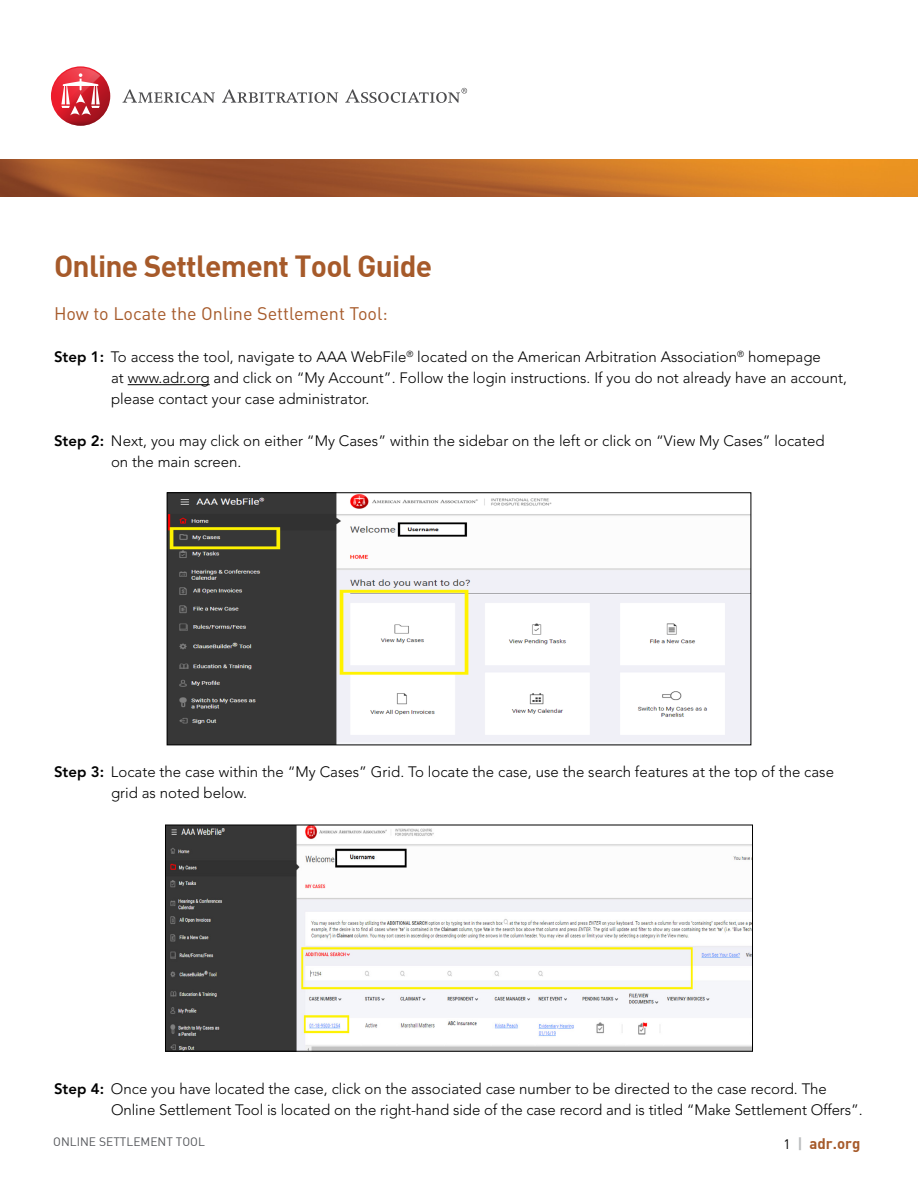
<style>
.page{position:relative;width:918px;height:1188px;background:#fff}
.page>*{position:absolute;margin:0;border:0;box-sizing:border-box;transform-origin:0 0}
.t1{font:30px "DIN Bold";letter-spacing:-.025em;color:#a65a2a}
.t2{font:18px "DIN";color:#a65a2a}
.t3{font:300 15px/21px "Avenir LT Std";color:#000}
.t4{font:15px "DIN Bold";color:#a65a2a}
.t5{font:12px "DIN";color:#54565a}
.s1{font-weight:800}
.s2{font-family:"DIN";font-size:13.5px;color:#000}
.s3{color:#bcbec0}
</style>
<div class="page">
<img style="left:0;top:160px;width:918px;height:36px">
<svg style="left:123px;top:88px;width:344px;height:15px"></svg>
<svg style="left:51px;top:66px;width:59px;height:60px"></svg>
<svg style="left:52px;top:68px;width:49px;height:58px"></svg>
<hr style="left:128px;top:384px;width:82px;height:1px;background:#000">
<img style="left:169px;top:494px;width:580px;height:249px">
<div style="left:167px;top:492px;width:584px;height:253px;border:1px solid #000"></div>
<img style="left:167px;top:827px;width:584px;height:223px">
<div style="left:165px;top:825px;width:588px;height:227px;border:1px solid #000"></div>
<p class="t1" style="left:54px;top:246px;width:380px">Online Settlement Tool Guide</p>
<p class="t2" style="left:54px;top:302px;width:335px">How to Locate the Online Settlement Tool:</p>
<p class="t3" style="left:111px;top:347px;width:738px;text-indent:-57px"><span class="s1">Step 1:</span> To access the tool, navigate to AAA WebFile<sup>®</sup> located on the American Arbitration Association<sup>®</sup> homepage<br>at www.adr.org and click on “My Account”. Follow the login instructions. If you do not already have an account, please contact your case administrator.</p>
<p class="t3" style="left:111px;top:431px;width:715px;text-indent:-57px"><span class="s1">Step 2:</span> Next, you may click on either “My Cases” within the sidebar on the left or click on “View My Cases” located on the main screen.</p>
<p class="t3" style="left:111px;top:761px;width:725px;text-indent:-57px"><span class="s1">Step 3:</span> Locate the case within the “My Cases” Grid. To locate the case, use the search features at the top of the case grid as noted below.</p>
<p class="t3" style="left:111px;top:1078px;width:753px;text-indent:-57px"><span class="s1">Step 4:</span> Once you have located the case, click on the associated case number to be directed to the case record. The<br>Online Settlement Tool is located on the right-hand side of the case record and is titled “Make Settlement Offers”.</p>
<p class="t5" style="left:53px;top:1134px;width:153px">ONLINE SETTLEMENT TOOL</p>
<p class="t4" style="left:783px;top:1134px;width:79px"><span class="s2">1</span> <span class="s3">|</span> adr.org</p>
</div>
